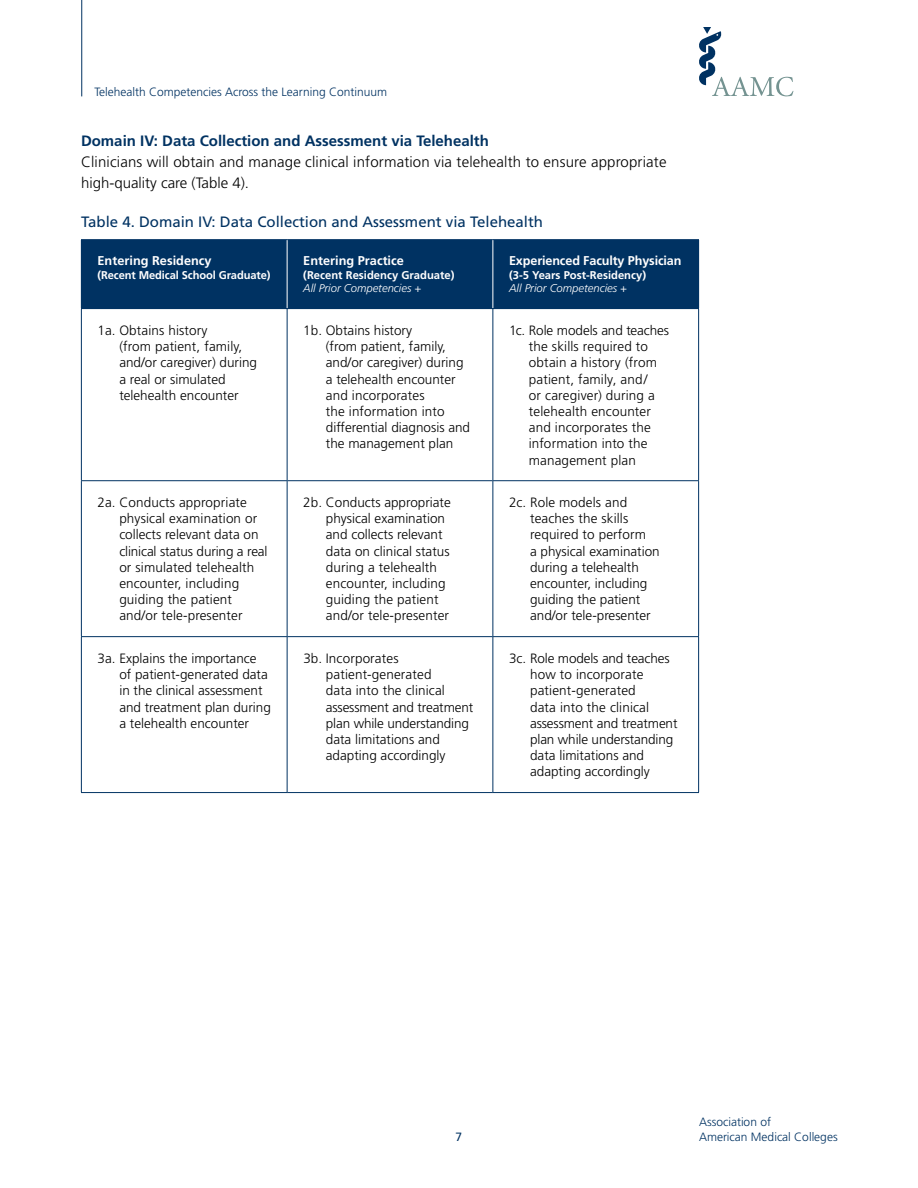
<style>
.page{position:relative;width:918px;height:1188px;background:#fff}
.page>*{position:absolute;margin:0;border:0;box-sizing:border-box;transform-origin:0 0}
.t1{font:300 15px/21px "Frutiger";letter-spacing:.01em;color:#000}
.t2{font:15px "Frutiger";color:#003262}
.t3{font:700 15px "Frutiger";color:#003262}
.t4{font:300 13.5px/16.2px "Frutiger";color:#000}
.t5{font:700 12.75px "Frutiger";color:#fff}
.t6{font:300 12px/14.4px "Frutiger";color:#003262}
.t7{font:12px "Frutiger";color:#003262}
.t8{font:700 11.25px "Frutiger";color:#fff}
.t9{font:italic 300 11.25px "Frutiger";color:#fff}
</style>
<div class="page">
<svg style="left:699px;top:27px;width:95px;height:69px"></svg>
<div style="left:81px;top:240px;width:206px;height:69px;background:#003262"></div>
<div style="left:287px;top:240px;width:206px;height:69px;background:#003262"></div>
<div style="left:493px;top:240px;width:206px;height:69px;background:#003262"></div>
<hr style="left:81px;top:792px;width:206px;height:1px;background:#003262">
<hr style="left:287px;top:792px;width:206px;height:1px;background:#003262">
<hr style="left:493px;top:792px;width:206px;height:1px;background:#003262">
<hr style="left:287px;top:240px;width:1px;height:68px;background:#fff">
<hr style="left:492px;top:240px;width:1px;height:68px;background:#fff">
<hr style="left:492px;top:309px;width:1px;height:171px;background:#003262">
<hr style="left:698px;top:309px;width:1px;height:171px;background:#003262">
<hr style="left:493px;top:480px;width:206px;height:1px;background:#003262">
<hr style="left:81px;top:239px;width:206px;height:1px;background:#003262">
<hr style="left:287px;top:239px;width:206px;height:1px;background:#003262">
<hr style="left:493px;top:239px;width:206px;height:1px;background:#003262">
<hr style="left:81px;top:309px;width:1px;height:171px;background:#003262">
<hr style="left:287px;top:309px;width:1px;height:171px;background:#003262">
<hr style="left:81px;top:481px;width:1px;height:155px;background:#003262">
<hr style="left:81px;top:480px;width:206px;height:1px;background:#003262">
<hr style="left:287px;top:480px;width:206px;height:1px;background:#003262">
<hr style="left:287px;top:481px;width:1px;height:155px;background:#003262">
<hr style="left:492px;top:481px;width:1px;height:155px;background:#003262">
<hr style="left:698px;top:481px;width:1px;height:155px;background:#003262">
<hr style="left:81px;top:637px;width:1px;height:155px;background:#003262">
<hr style="left:81px;top:636px;width:206px;height:1px;background:#003262">
<hr style="left:287px;top:636px;width:206px;height:1px;background:#003262">
<hr style="left:493px;top:636px;width:206px;height:1px;background:#003262">
<hr style="left:287px;top:637px;width:1px;height:155px;background:#003262">
<hr style="left:492px;top:637px;width:1px;height:155px;background:#003262">
<hr style="left:698px;top:637px;width:1px;height:155px;background:#003262">
<hr style="left:81px;top:0;width:1px;height:96px;background:#003262">
<p class="t6" style="left:94px;top:85px;width:294px">Telehealth Competencies Across the Learning Continuum</p>
<p class="t3" style="left:81px;top:132px;width:409px">Domain IV: Data Collection and Assessment via Telehealth</p>
<p class="t1" style="left:81px;top:152px;width:587px">Clinicians will obtain and manage clinical information via telehealth to ensure appropriate high-quality care (Table 4).</p>
<p class="t2" style="left:81px;top:212px;width:464px">Table 4. Domain IV: Data Collection and Assessment via Telehealth</p>
<p class="t5" style="left:98px;top:253px;width:116px">Entering Residency</p>
<p class="t8" style="left:98px;top:268px;width:174px">(Recent Medical School Graduate)</p>
<p class="t5" style="left:509px;top:253px;width:174px">Experienced Faculty Physician</p>
<p class="t8" style="left:509px;top:268px;width:139px">(3-5 Years Post-Residency)</p>
<p class="t9" style="left:509px;top:282px;width:120px">All Prior Competencies +</p>
<p class="t5" style="left:303px;top:253px;width:102px">Entering Practice</p>
<p class="t8" style="left:303px;top:268px;width:153px">(Recent Residency Graduate)</p>
<p class="t9" style="left:303px;top:282px;width:120px">All Prior Competencies +</p>
<p class="t4" style="left:119px;top:322px;width:139px;text-indent:-22px">1a. Obtains history<br>(from patient, family, and/or caregiver) during a real or simulated telehealth encounter</p>
<p class="t4" style="left:326px;top:322px;width:146px;text-indent:-23px">1b. Obtains history<br>(from patient, family, and/or caregiver) during a telehealth encounter and incorporates<br>the information into differential diagnosis and the management plan</p>
<p class="t4" style="left:529px;top:322px;width:142px;text-indent:-20px">1c. Role models and teaches the skills required to obtain a history (from patient, family, and/<br>or caregiver) during a telehealth encounter and incorporates the information into the management plan</p>
<p class="t4" style="left:119px;top:494px;width:150px;text-indent:-22px">2a. Conducts appropriate physical examination or collects relevant data on clinical status during a real or simulated telehealth encounter, including guiding the patient and/or tele-presenter</p>
<p class="t4" style="left:326px;top:494px;width:127px;text-indent:-23px">2b. Conducts appropriate physical examination and collects relevant data on clinical status during a telehealth encounter, including guiding the patient and/or tele-presenter</p>
<p class="t4" style="left:530px;top:494px;width:131px;text-indent:-21px">2c. Role models and teaches the skills required to perform<br>a physical examination during a telehealth encounter, including guiding the patient and/or tele-presenter</p>
<p class="t4" style="left:119px;top:650px;width:153px;text-indent:-22px">3a. Explains the importance of patient-generated data in the clinical assessment and treatment plan during a telehealth encounter</p>
<p class="t4" style="left:326px;top:650px;width:149px;text-indent:-23px">3b. Incorporates patient-generated<br>data into the clinical assessment and treatment plan while understanding data limitations and adapting accordingly</p>
<p class="t4" style="left:530px;top:650px;width:149px;text-indent:-21px">3c. Role models and teaches how to incorporate patient-generated<br>data into the clinical assessment and treatment plan while understanding data limitations and adapting accordingly</p>
<p class="t7" style="left:456px;top:1130px;width:8px">7</p>
<p class="t6" style="left:699px;top:1115px;width:140px">Association of<br>American Medical Colleges</p>
</div>
